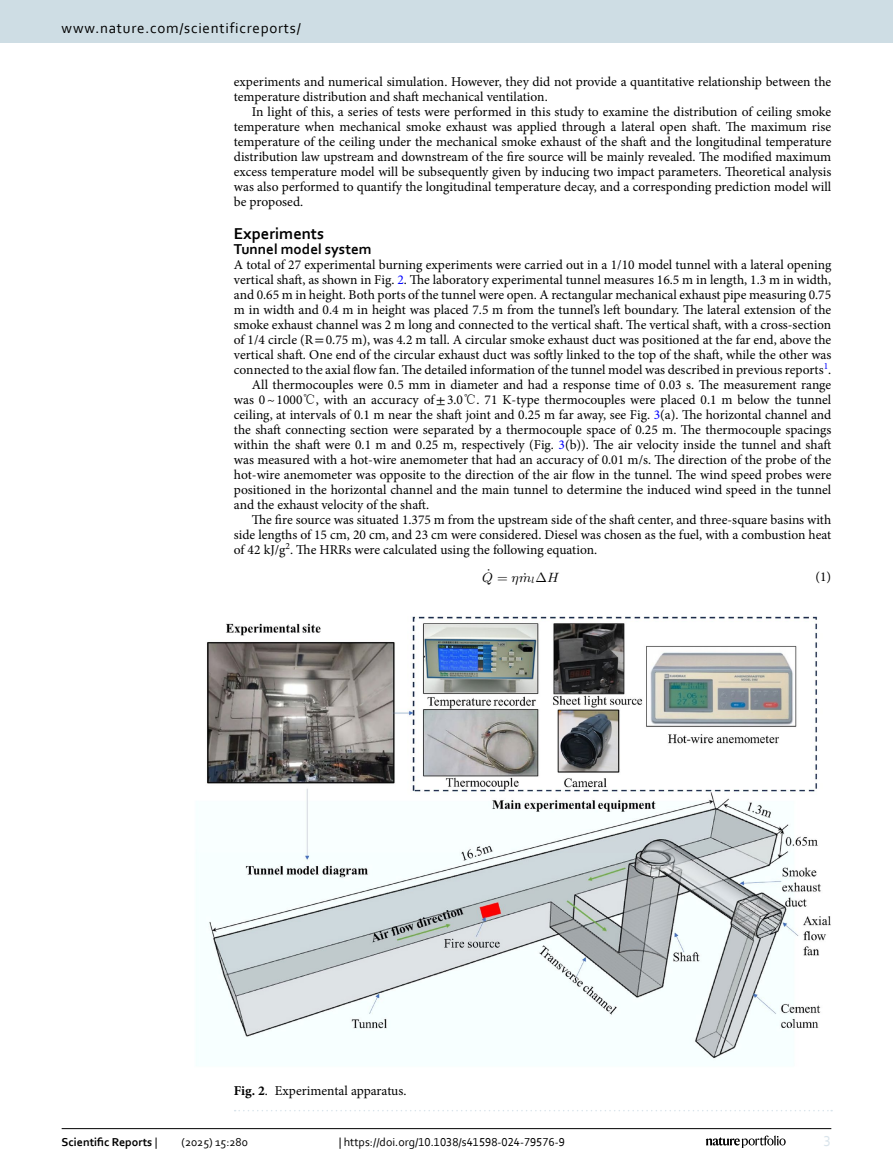
<style>
.page{position:relative;width:893px;height:1174px;background:#fff}
.page>*{position:absolute;margin:0;border:0;box-sizing:border-box;transform-origin:0 0}
.Head_1{font:700 16.5px "Corbel";color:#000}
.t1{font:15px "Corbel";letter-spacing:.05em;color:#000}
.Head_2_After_1{font:700 15px "Corbel";color:#000}
.t2{font:15px "Corbel";color:#d9e4eb}
.Body_Text_Indent{font:13.5px/15px "Minion Pro";color:#000;text-align:justify}
.Body_Text{font:13.5px/15px "Minion Pro";color:#000;text-align:justify}
.Figure_Caption{font:13.5px "Minion Pro";color:#000}
.t3{font:13.5px "LM Math Italic 9";color:#000}
.EQ{font:13.5px "Minion Pro";color:#000}
.t4{font:12px "Corbel";color:#000}
.t5{font:700 12px "Corbel";color:#000}
.s1{color:#00f}
.s2{font-family:"STIX"}
.s3{font-family:"Sim Sun"}
.s4{font-family:"LM Roman 9"}
.s5{font-weight:700}
.s6{font-weight:400}
</style>
<div class="page">
<img style="left:207px;top:616px;width:624px;height:443px">
<svg style="left:235px;top:1110px;width:597px;height:1px"></svg>
<hr style="left:62px;top:1128px;width:769px;height:1px;background:#000">
<svg style="left:706px;top:1135px;width:80px;height:12px"></svg>
<div style="left:0;top:0;width:893px;height:43px;background:#cedde4"></div>
<p class="t1" style="left:62px;top:18px;width:241px">www.nature.com/scientificreports/</p>
<p class="Body_Text_Indent" style="left:234px;top:74px;width:599px">experiments and numerical simulation. However, they did not provide a quantitative relationship between the temperature distribution and shaft mechanical ventilation.</p>
<p class="Body_Text_Indent" style="left:234px;top:104px;width:599px;text-indent:18px">In light of this, a series of tests were performed in this study to examine the distribution of ceiling smoke temperature when mechanical smoke exhaust was applied through a lateral open shaft. The maximum rise temperature of the ceiling under the mechanical smoke exhaust of the shaft and the longitudinal temperature distribution law upstream and downstream of the fire source will be mainly revealed. The modified maximum excess temperature model will be subsequently given by inducing two impact parameters. Theoretical analysis was also performed to quantify the longitudinal temperature decay, and a corresponding prediction model will be proposed.</p>
<p class="Head_1" style="left:234px;top:223px;width:92px">Experiments</p>
<p class="Head_2_After_1" style="left:234px;top:239px;width:139px">Tunnel model system</p>
<p class="Body_Text" style="left:234px;top:257px;width:599px">A total of 27 experimental burning experiments were carried out in a 1/10 model tunnel with a lateral opening vertical shaft, as shown in Fig. <span class="s1">2</span>. The laboratory experimental tunnel measures 16.5 m in length, 1.3 m in width, and 0.65 m in height. Both ports of the tunnel were open. A rectangular mechanical exhaust pipe measuring 0.75 m in width and 0.4 m in height was placed 7.5 m from the tunnel’s left boundary. The lateral extension of the smoke exhaust channel was 2 m long and connected to the vertical shaft. The vertical shaft, with a cross-section of 1/4 circle (R<span class="s2">=</span>0.75 m), was 4.2 m tall. A circular smoke exhaust duct was positioned at the far end, above the vertical shaft. One end of the circular exhaust duct was softly linked to the top of the shaft, while the other was connected to the axial flow fan. The detailed information of the tunnel model was described in previous reports<sup>1</sup>.</p>
<p class="Body_Text_Indent" style="left:234px;top:377px;width:599px;text-indent:18px">All thermocouples were 0.5 mm in diameter and had a response time of 0.03 s. The measurement range was 0~1000<span class="s3">℃</span>, with an accuracy of<span class="s2">±</span>3.0<span class="s3">℃</span>. 71 K-type thermocouples were placed 0.1 m below the tunnel ceiling, at intervals of 0.1 m near the shaft joint and 0.25 m far away, see Fig. <span class="s1">3</span>(a). The horizontal channel and the shaft connecting section were separated by a thermocouple space of 0.25 m. The thermocouple spacings within the shaft were 0.1 m and 0.25 m, respectively (Fig. <span class="s1">3</span>(b)). The air velocity inside the tunnel and shaft was measured with a hot-wire anemometer that had an accuracy of 0.01 m/s. The direction of the probe of the hot-wire anemometer was opposite to the direction of the air flow in the tunnel. The wind speed probes were positioned in the horizontal channel and the main tunnel to determine the induced wind speed in the tunnel and the exhaust velocity of the shaft.</p>
<p class="Body_Text_Indent" style="left:234px;top:512px;width:599px;text-indent:18px">The fire source was situated 1.375 m from the upstream side of the shaft center, and three-square basins with side lengths of 15 cm, 20 cm, and 23 cm were considered. Diesel was chosen as the fuel, with a combustion heat of 42 kJ/g<sup>2</sup>. The HRRs were calculated using the following equation.</p>
<p class="t3" style="left:482px;top:571px;width:78px">Q<sup>˙</sup> <span class="s4">=</span> ηm<span class="s4">˙</span> <sub>l</sub><span class="s4">∆</span>H</p>
<p class="EQ" style="left:815px;top:567px;width:17px">(1)</p>
<p class="Figure_Caption" style="left:234px;top:1082px;width:174px"><span class="s5">Fig. 2</span>. Experimental apparatus.</p>
<p class="t5" style="left:62px;top:1134px;width:97px">Scientific Reports <span class="s6">|</span></p>
<p class="t4" style="left:181px;top:1134px;width:68px">(2025) 15:280</p>
<p class="t4" style="left:339px;top:1134px;width:228px">| https://doi.org/10.1038/s41598-024-79576-9</p>
<p class="t2" style="left:824px;top:1132px;width:9px">3</p>
</div>
